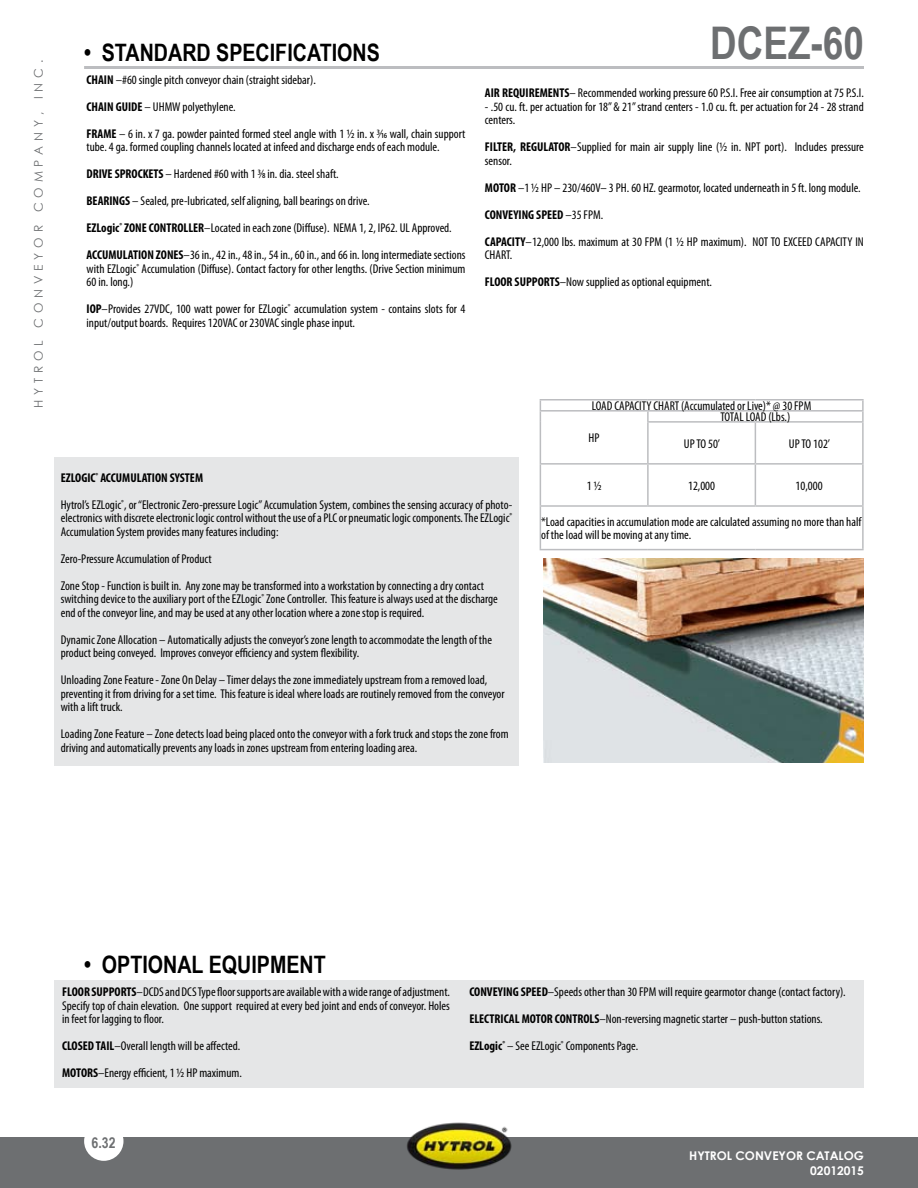
<style>
.page{position:relative;width:918px;height:1188px;background:#fff}
.page>*{position:absolute;margin:0;border:0;box-sizing:border-box;transform-origin:0 0}
.t1{font:700 45px "Arial Narrow";color:#6d6f71}
.t2{font:700 24px "Arial Narrow";color:#000}
.t3{font:700 15px "Arial Narrow";color:#6d6f71}
.t4{font:condensed 12.75px/27px "Myriad Pro";color:#000}
.t5{font:condensed 12.75px "Myriad Pro";letter-spacing:-.02em;color:#000}
.t6{font:700 12px/14.4px "Century Gothic";color:#fff;text-align:right}
.t7{font:12px "Century Gothic";letter-spacing:.4em;color:#6d6f71}
.s1{font-weight:700}
</style>
<div class="page">
<hr style="left:84px;top:66px;width:780px;height:3px;background:#bcbdc0">
<div style="left:0;top:1138px;width:918px;height:50px;background:#6d6f71"></div>
<div style="left:84px;top:1121px;width:39px;height:40px;background:#fff;border-radius:50%"></div>
<img style="left:404px;top:1122px;width:110px;height:48px">
<div style="left:54px;top:980px;width:810px;height:107px;background:#e5e6e7"></div>
<div style="left:54px;top:458px;width:465px;height:308px;background:#e5e6e7"></div>
<hr style="left:540px;top:410px;width:108px;height:2px;background:#bcbdc0">
<hr style="left:648px;top:410px;width:107px;height:2px;background:#bcbdc0">
<svg style="left:647px;top:412px;width:2px;height:9px"></svg>
<hr style="left:755px;top:410px;width:109px;height:2px;background:#bcbdc0">
<hr style="left:647px;top:421px;width:108px;height:2px;background:#bcbdc0">
<hr style="left:647px;top:423px;width:2px;height:40px;background:#bcbdc0">
<hr style="left:755px;top:421px;width:109px;height:2px;background:#bcbdc0">
<hr style="left:755px;top:423px;width:1px;height:40px;background:#bcbdc0">
<hr style="left:540px;top:463px;width:108px;height:2px;background:#bcbdc0">
<hr style="left:648px;top:463px;width:107px;height:2px;background:#bcbdc0">
<hr style="left:647px;top:465px;width:2px;height:40px;background:#bcbdc0">
<hr style="left:755px;top:463px;width:109px;height:2px;background:#bcbdc0">
<hr style="left:755px;top:465px;width:1px;height:40px;background:#bcbdc0">
<hr style="left:540px;top:505px;width:108px;height:2px;background:#bcbdc0">
<hr style="left:648px;top:505px;width:107px;height:2px;background:#bcbdc0">
<hr style="left:755px;top:505px;width:109px;height:2px;background:#bcbdc0">
<hr style="left:540px;top:399px;width:108px;height:1px;background:#bcbdc0">
<hr style="left:648px;top:399px;width:107px;height:1px;background:#bcbdc0">
<hr style="left:755px;top:399px;width:109px;height:1px;background:#bcbdc0">
<svg style="left:540px;top:400px;width:1px;height:22px"></svg>
<svg style="left:862px;top:400px;width:2px;height:21px"></svg>
<hr style="left:540px;top:422px;width:1px;height:41px;background:#bcbdc0">
<hr style="left:862px;top:423px;width:2px;height:40px;background:#bcbdc0">
<hr style="left:540px;top:465px;width:1px;height:40px;background:#bcbdc0">
<hr style="left:862px;top:465px;width:2px;height:40px;background:#bcbdc0">
<hr style="left:540px;top:507px;width:1px;height:42px;background:#bcbdc0">
<hr style="left:862px;top:507px;width:2px;height:42px;background:#bcbdc0">
<hr style="left:540px;top:549px;width:108px;height:1px;background:#bcbdc0">
<hr style="left:648px;top:549px;width:107px;height:1px;background:#bcbdc0">
<hr style="left:755px;top:549px;width:109px;height:1px;background:#bcbdc0">
<img style="left:544px;top:559px;width:320px;height:204px">
<p class="t7" style="left:30px;top:408px;width:349px;rotate:-90deg">HYTROL CONVEYOR COMPANY, INC.</p>
<h2 class="t2" style="left:84px;top:34px;width:296px">• STANDARD SPECIFICATIONS</h2>
<p class="t4" style="left:87px;top:66px;width:380px"><span class="s1">CHAIN</span> –#60 single pitch conveyor chain (straight sidebar).<br><span class="s1">CHAIN GUIDE</span> – UHMW polyethylene.<br><span class="s1">FRAME</span> – 6 in. x 7 ga. powder painted formed steel angle with 1 1/2 in. x 3/16 wall, chain support</p>
<p class="t4" style="left:86px;top:133px;width:381px">tube. 4 ga. formed coupling channels located at infeed and discharge ends of each module.<br><span class="s1">DRIVE SPROCKETS</span> – Hardened #60 with 1 3/8 in. dia. steel shaft.<br><span class="s1">BEARINGS</span> – Sealed, pre-lubricated, self aligning, ball bearings on drive.<br><span class="s1">EZLogic</span><sup>®</sup> <span class="s1">ZONE CONTROLLER</span>–Located in each zone (Diffuse). NEMA 1, 2, IP62. UL Approved.<br><span class="s1">ACCUMULATION ZONES</span>–36in., 42in., 48in., 54 in.,60 in., and 66in. long intermediatesections</p>
<p class="t4" style="left:87px;top:262px;width:380px;line-height:13.5px">with EZLogic<sup>®</sup> Accumulation (Diffuse). Contact factory for other lengths. (Drive Section minimum<br>60 in. long.)</p>
<p class="t4" style="left:87px;top:302px;width:380px;line-height:13.5px"><span class="s1">IOP</span>–Provides 27VDC, 100 watt power for EZLogic<sup>®</sup> accumulation system - contains slots for 4 input/output boards. Requires 120VAC or 230VAC single phase input.</p>
<h1 class="t1" style="left:710px;top:9px;width:155px">DCEZ-60</h1>
<p class="t4" style="left:485px;top:79px;width:380px"><span class="s1">AIR REQUIREMENTS</span>– Recommended working pressure 60 P.S.I. Free air consumption at 75 P.S.I.</p>
<p class="t4" style="left:485px;top:100px;width:380px;line-height:13.5px">- .50 cu. ft. per actuation for 18”&amp; 21”strand centers - 1.0 cu. ft. per actuation for 24 - 28 strand centers.</p>
<p class="t4" style="left:485px;top:140px;width:381px;line-height:13.5px"><span class="s1">FILTER, REGULATOR</span>–Supplied for main air supply line (1/2 in. NPT port). Includes pressure sensor.</p>
<p class="t4" style="left:485px;top:174px;width:380px"><span class="s1">MOTOR</span> –1 1/2 HP – 230/460V– 3 PH. 60 HZ. gearmotor, located underneath in 5 ft. long module.<br><span class="s1">CONVEYING SPEED</span> –35 FPM.<br><span class="s1">CAPACITY</span>–12,000 lbs. maximum at 30 FPM (1 1/2 HP maximum). NOT TO EXCEED CAPACITY IN</p>
<p class="t4" style="left:485px;top:241px;width:229px">CHART.<br><span class="s1">FLOOR SUPPORTS</span>–Now supplied as optional equipment.</p>
<p class="t4" style="left:592px;top:392px;width:221px">LOAD CAPACITY CHART (Accumulated or Live)* @ 30 FPM</p>
<p class="t4" style="left:589px;top:424px;width:12px">HP</p>
<p class="t5" style="left:720px;top:409px;width:71px">TOTAL LOAD (Lbs.)</p>
<p class="t4" style="left:684px;top:430px;width:38px">UPTO 50’</p>
<p class="t4" style="left:789px;top:430px;width:43px">UPTO 102’</p>
<p class="t4" style="left:61px;top:464px;width:453px"><span class="s1">EZLOGIC</span><sup>®</sup> <span class="s1">ACCUMULATION SYSTEM<br></span>Hytrol’s EZLogic<sup>®</sup>, or“Electronic Zero-pressure Logic”Accumulation System, combines the sensing accuracy of photo-</p>
<p class="t4" style="left:61px;top:511px;width:453px;line-height:13.5px">electronicswith discreteelectroniclogiccontrolwithout theuseofaPLCorpneumaticlogiccomponents.TheEZLogic<sup>®<br></sup>Accumulation System provides many features including:</p>
<p class="t4" style="left:61px;top:545px;width:425px">Zero-Pressure Accumulation of Product<br>Zone Stop - Function is built in. Any zone may be transformed into a workstation by connecting a dry contact</p>
<p class="t4" style="left:61px;top:592px;width:439px;line-height:13.5px">switching device to the auxiliary port of the EZLogic<sup>®</sup> Zone Controller. This feature is always used at the discharge end of the conveyor line, and may be used at any other location where a zone stop is required.</p>
<p class="t4" style="left:61px;top:633px;width:433px;line-height:13.5px">Dynamic Zone Allocation – Automatically adjusts the conveyor’s zone length to accommodate the length of the product being conveyed. Improves conveyor efficiency and system flexibility.</p>
<p class="t4" style="left:61px;top:673px;width:445px;line-height:13.5px">Unloading Zone Feature - Zone On Delay –Timer delays the zone immediately upstream from a removed load, preventing it from driving for a set time. This feature is ideal where loads are routinely removed from the conveyor with a lift truck.</p>
<p class="t4" style="left:61px;top:727px;width:449px;line-height:13.5px">Loading Zone Feature – Zone detects load being placed onto the conveyor with a fork truck and stops the zone from driving and automatically prevents any loads in zones upstream from entering loading area.</p>
<p class="t4" style="left:587px;top:472px;width:16px">11/2</p>
<p class="t4" style="left:688px;top:472px;width:29px">12,000</p>
<p class="t4" style="left:796px;top:472px;width:29px">10,000</p>
<p class="t4" style="left:541px;top:515px;width:322px;line-height:13.5px">*Load capacities in accumulation mode are calculated assuming no more than half of the load will be moving at any time.</p>
<h2 class="t2" style="left:84px;top:946px;width:243px">• OPTIONAL EQUIPMENT</h2>
<p class="t4" style="left:62px;top:985px;width:389px;line-height:13.5px;text-align:justify"><span class="s1">FLOOR SUPPORTS</span>–DCDSand DCSType floorsupportsareavailablewith awiderangeofadjustment.<br>Specify top of chain elevation. One support required at every bed joint and ends of conveyor. Holes in feet for lagging to floor.</p>
<p class="t4" style="left:62px;top:1033px;width:181px"><span class="s1">CLOSED TAIL</span>–Overall length will be affected.<br><span class="s1">MOTORS</span>–Energy efficient, 1 1/2 HP maximum.</p>
<p class="t4" style="left:469px;top:979px;width:378px"><span class="s1">CONVEYING SPEED</span>–Speeds other than 30 FPM will require gearmotor change (contact factory).<br><span class="s1">ELECTRICAL MOTOR CONTROLS</span>–Non-reversing magnetic starter – push-button stations.<br><span class="s1">EZLogic</span><sup>®</sup> – See EZLogic<sup>®</sup> Components Page.</p>
<p class="t3" style="left:92px;top:1132px;width:25px">6.32</p>
<p class="t6" style="left:689px;top:1148px;width:176px">HYTROL CONVEYOR CATALOG<br>02012015</p>
</div>
